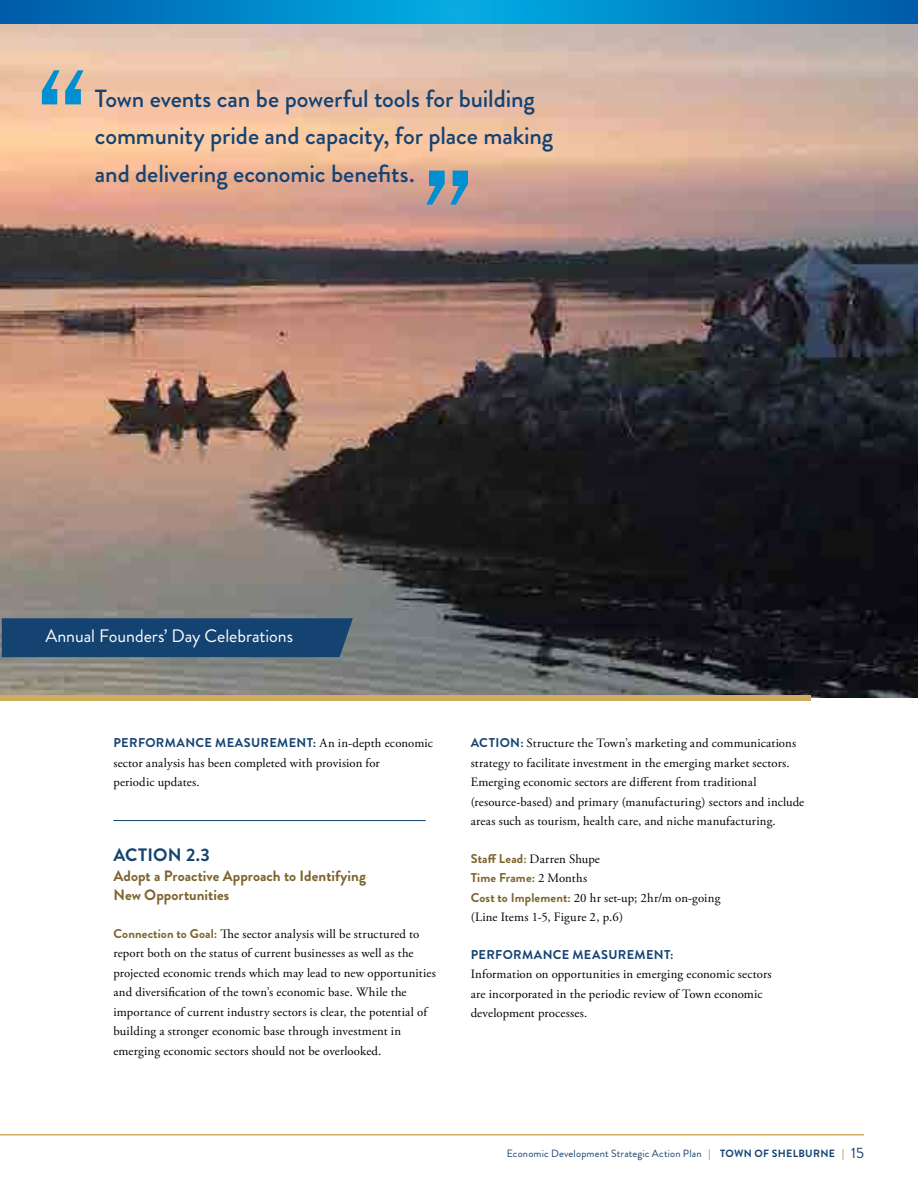
<style>
.page{position:relative;width:918px;height:1188px;background:#fff}
.page>*{position:absolute;margin:0;border:0;box-sizing:border-box;transform-origin:0 0}
.t1{font:500 24.75px/37.5px "Brandon Grotesque";letter-spacing:-.005em;color:#144372}
.t2{font:18px "Brandon Grotesque";letter-spacing:-.005em;color:#fff}
.t3{font:700 18px "Brandon Grotesque";letter-spacing:.015em;color:#144372}
.t4{font:700 15px/19.5px "Brandon Grotesque";letter-spacing:.005em;color:#7c642c}
.t5{font:12.75px/19.5px "Adobe Garamond Pro";letter-spacing:.015em;color:#000}
.t6{font:700 12.75px "Brandon Grotesque";letter-spacing:.025em;color:#144372}
.t7{font:700 12.75px "Brandon Grotesque";letter-spacing:.01em;color:#7c642c}
.t8{font:10.5px "Brandon Grotesque";letter-spacing:.02em;color:#144372}
.s1{font-family:"Adobe Garamond Pro";font-weight:400;color:#000}
.s2{font-family:"Brandon Grotesque";font-weight:700;color:#7c642c}
.s3{font-family:"Brandon Grotesque";font-weight:700;color:#144372}
.s4{font-weight:500;color:#7c642c}
.s5{font-weight:700}
.s6{font-size:15px}
</style>
<div class="page">
<hr style="left:0;top:1134px;width:864px;height:2px;background:#d0ad5e">
<hr style="left:113px;top:820px;width:313px;height:1px;background:#144372">
<img style="left:0;top:24px;width:918px;height:674px">
<svg style="left:42px;top:70px;width:42px;height:34px"></svg>
<svg style="left:426px;top:171px;width:42px;height:34px"></svg>
<div style="left:0;top:695px;width:810px;height:5px;background:#d0ad5e"></div>
<svg style="left:0;top:0;width:918px;height:24px;background:#0083c6"></svg>
<div style="left:2px;top:618px;width:351px;height:39px;background:#144372"></div>
<h1 class="t1" style="left:95px;top:80px;width:460px">Town events can be powerful tools for building community pride and capacity, for place making and delivering economic benefits.</h1>
<h2 class="t2" style="left:45px;top:623px;width:249px">Annual Founders’ Day Celebrations</h2>
<p class="t6" style="left:113px;top:734px;width:321px">PERFORMANCE MEASUREMENT: <span class="s1">An in-depth economic</span></p>
<p class="t5" style="left:113px;top:754px;width:268px">sector analysis has been completed with provision for periodic updates.</p>
<h2 class="t3" style="left:114px;top:843px;width:98px">ACTION 2.3</h2>
<p class="t4" style="left:113px;top:866px;width:254px">Adopt a Proactive Approach to Identifying<br>New Opportunities</p>
<p class="t5" style="left:113px;top:925px;width:324px"><span class="s2">Connection to Goal:</span> The sector analysis will be structured to report both on the status of current businesses as well as the projected economic trends which may lead to new opportunities and diversification of the town’s economic base. While the importance of current industry sectors is clear, the potential of building a stronger economic base through investment in emerging economic sectors should not be overlooked.</p>
<p class="t5" style="left:471px;top:734px;width:335px"><span class="s3">ACTION:</span> Structure the Town’s marketing and communications strategy to facilitate investment in the emerging market sectors.<br>Emerging economic sectors are different from traditional (resource-based) and primary (manufacturing) sectors and include areas such as tourism, health care, and niche manufacturing.</p>
<p class="t5" style="left:471px;top:850px;width:131px"><span class="s2">Staff Lead:</span> Darren Shupe</p>
<p class="t7" style="left:471px;top:869px;width:118px">Time Frame: <span class="s1">2 Months</span></p>
<p class="t5" style="left:471px;top:889px;width:251px"><span class="s2">Cost to Implement:</span> 20 hr set-up; 2hr/m on-going (Line Items 1-5, Figure 2, p.6)</p>
<p class="t6" style="left:471px;top:946px;width:204px">PERFORMANCE MEASUREMENT:</p>
<p class="t5" style="left:471px;top:965px;width:302px">Information on opportunities in emerging economic sectors are incorporated in the periodic review of Town economic development processes.</p>
<p class="t8" style="left:507px;top:1146px;width:359px">Economic Development Strategic Action Plan <span class="s4">|</span> <span class="s5">TOWN OF SHELBURNE</span> <span class="s4">|</span> <span class="s6">15</span></p>
</div>
